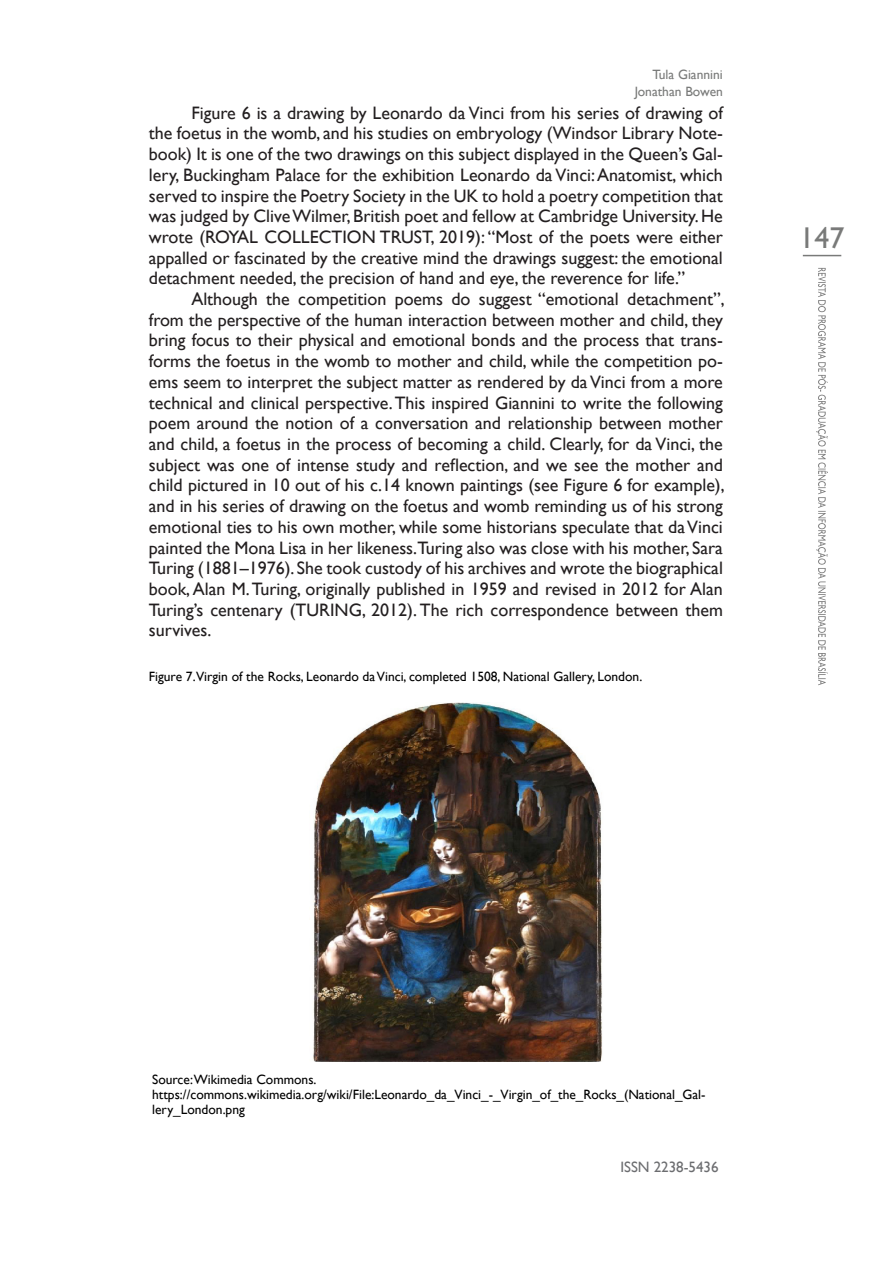
<style>
.page{position:relative;width:893px;height:1263px;background:#fff}
.page>*{position:absolute;margin:0;border:0;box-sizing:border-box;transform-origin:0 0}
.t1{font:30px "Gill Sans";color:#797a79}
.Texto_normal{font:18px/20.7px "Gill Sans";color:#231f20;text-align:justify}
.t2{font:15px "Gill Sans";color:#6c6d70}
.Legenda_imagem_2_-_f{font:13.5px/15px "Gill Sans";color:#000}
.t3{font:13.5px/16.2px "Gill Sans";color:#797a79;text-align:right}
</style>
<div class="page">
<svg style="left:816px;top:268px;width:12px;height:417px"></svg>
<hr style="left:803px;top:255px;width:38px;height:1px;background:#797a79">
<img style="left:313px;top:702px;width:289px;height:359px">
<p class="t3" style="left:635px;top:67px;width:90px">Tula Giannini<br>Jonathan Bowen</p>
<p class="Texto_normal" style="left:149px;top:103px;width:576px;text-indent:43px">Figure 6 is a drawing by Leonardo da Vinci from his series of drawing of the foetus in the womb, and his studies on embryology (Windsor Library Note&shy;book) It is one of the two drawings on this subject displayed in the Queen’s Gal&shy;lery, Buckingham Palace for the exhibition Leonardo da Vinci: Anatomist, which served to inspire the Poetry Society in the UK to hold a poetry competition that was judged by Clive Wilmer, British poet and fellow at Cambridge University. He wrote (ROYAL COLLECTION TRUST, 2019): “Most of the poets were either appalled or fascinated by the creative mind the drawings suggest: the emotional detachment needed, the precision of hand and eye, the reverence for life.”</p>
<p class="Texto_normal" style="left:149px;top:289px;width:577px;text-indent:43px">Although the competition poems do suggest “emotional detachment”, from the perspective of the human interaction between mother and child, they bring focus to their physical and emotional bonds and the process that trans&shy;forms the foetus in the womb to mother and child, while the competition po&shy;ems seem to interpret the subject matter as rendered by da Vinci from a more technical and clinical perspective. This inspired Giannini to write the following poem around the notion of a conversation and relationship between mother and child, a foetus in the process of becoming a child. Clearly, for da Vinci, the subject was one of intense study and reflection, and we see the mother and child pictured in 10 out of his c.14 known paintings (see Figure 6 for example), and in his series of drawing on the foetus and womb reminding us of his strong emotional ties to his own mother, while some historians speculate that da Vinci painted the Mona Lisa in her likeness.Turing also was close with his mother, Sara Turing (1881–1976). She took custody of his archives and wrote the biographical book, Alan M. Turing, originally published in 1959 and revised in 2012 for Alan Turing’s centenary (TURING, 2012). The rich correspondence between them survives.</p>
<p class="Legenda_imagem_2_-_f" style="left:149px;top:670px;width:495px">Figure 7.Virgin of the Rocks, Leonardo da Vinci, completed 1508, National Gallery, London.</p>
<h1 class="t1" style="left:800px;top:221px;width:46px">147</h1>
<p class="Legenda_imagem_2_-_f" style="left:152px;top:1072px;width:166px">Source:Wikimedia Commons.</p>
<p class="Legenda_imagem_2_-_f" style="left:152px;top:1087px;width:555px">https://commons.wikimedia.org/wiki/File:Leonardo_da_Vinci_-_Virgin_of_the_Rocks_(National_Gal&shy;lery_London.png</p>
<p class="t2" style="left:620px;top:1158px;width:100px">ISSN 2238-5436</p>
</div>
